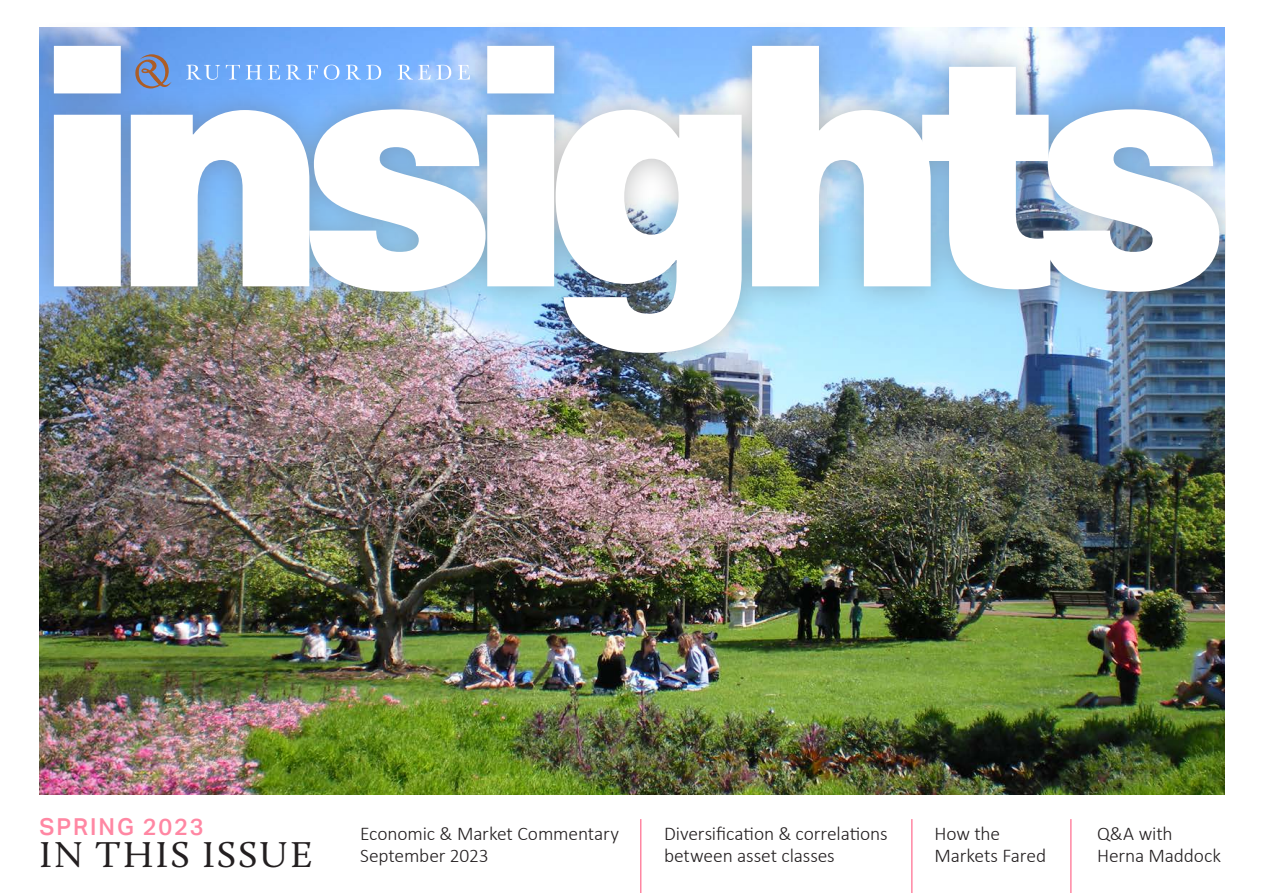
<style>
.page{position:relative;width:1263px;height:893px;background:#fff}
.page>*{position:absolute;margin:0;border:0;box-sizing:border-box;transform-origin:0 0}
.t1{font:900 337.8px "Neue Haas Unica W1 G";letter-spacing:-.075em;color:#fff}
.t2{font:37.2px "Calluna";letter-spacing:.055em;color:#231f20}
.t3{font:500 23.4px "Aktiv Grotesk";letter-spacing:.08em;color:#ff87a3}
.t4{font:300 19.5px/22.5px "Calibri";letter-spacing:-.01em;color:#231f20}
</style>
<div class="page">
<img style="left:39px;top:380px;width:1186px;height:415px">
<hr style="left:640px;top:819px;width:1px;height:74px;background:#ff87a3">
<hr style="left:911px;top:819px;width:1px;height:74px;background:#ff87a3">
<hr style="left:1070px;top:819px;width:1px;height:74px;background:#ff87a3">
<div style="left:39px;top:20px;width:1187px;height:360px;background:#6d6f71;opacity:.45"></div>
<h1 class="t1" style="left:35px;top:-102px;width:1195px">insights</h1>
<p class="t3" style="left:40px;top:813px;width:165px">SPRING 2023</p>
<h2 class="t2" style="left:39px;top:832px;width:275px">IN THIS ISSUE</h2>
<p class="t4" style="left:664px;top:822px;width:225px">Diversification &amp; correlations between asset classes</p>
<p class="t4" style="left:1097px;top:822px;width:125px">Q&amp;A with<br>Herna Maddock</p>
<p class="t4" style="left:360px;top:822px;width:260px">Economic &amp; Market Commentary<br>September 2023</p>
<p class="t4" style="left:934px;top:822px;width:113px">How the<br>Markets Fared</p>
</div>
